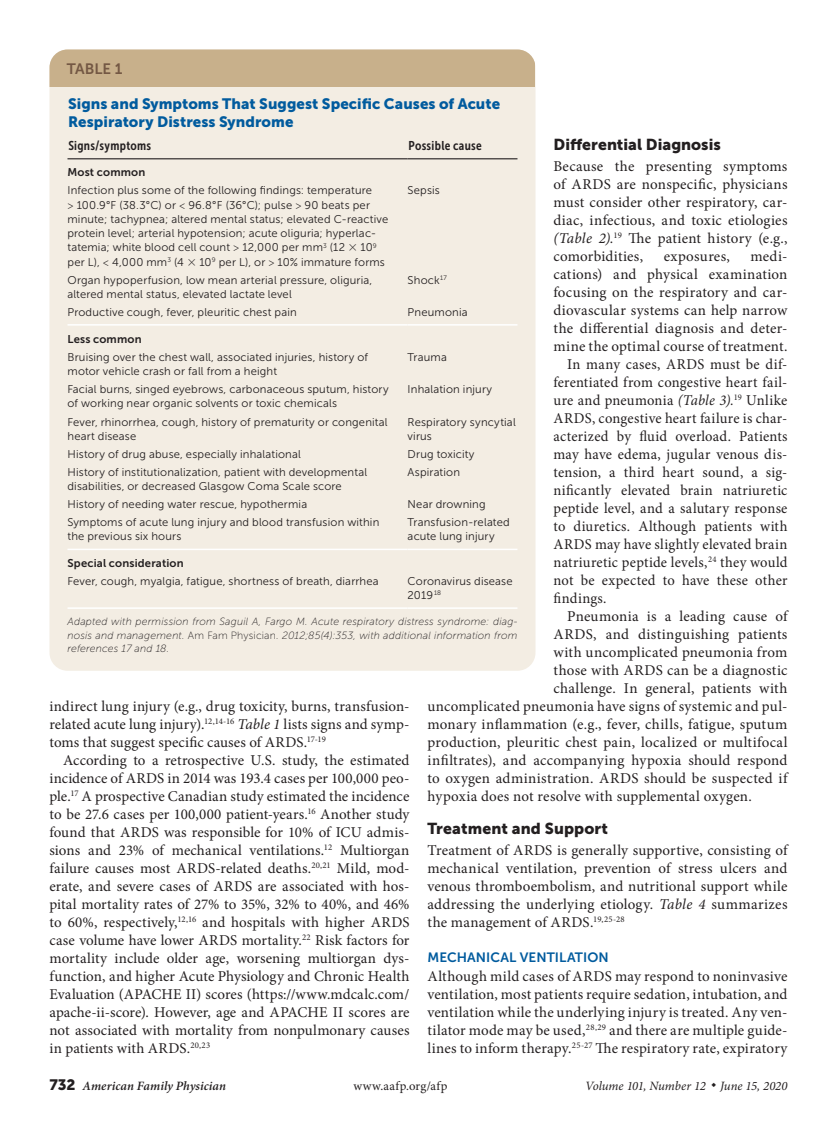
<style>
.page{position:relative;width:837px;height:1134px;background:#fff}
.page>*{position:absolute;margin:0;border:0;box-sizing:border-box;transform-origin:0 0}
.head1{font:15.75px "Museo Sans 900";letter-spacing:.005em;color:#231f20}
.body_text{font:15px/18px "Minion Pro";letter-spacing:.015em;color:#231f20;text-align:justify}
.body_noindent{font:15px/18px "Minion Pro";letter-spacing:.01em;color:#231f20;text-align:justify}
.table_title{font:15px/18px "Museo Sans 900";letter-spacing:.005em;color:#015b9e}
.body_text-2{font:15px "Minion Pro";letter-spacing:.035em;color:#231f20}
.table{font:15px "Museo Sans 700";color:#745844}
.head2{font:13.5px "Museo Sans 700";letter-spacing:.005em;color:#015b9e}
.t1{font:italic 12.75px "Minion Pro";color:#231f20}
.table_head1{font:12.75px "Museo Sans Cond 700";letter-spacing:.02em;color:#231f20}
.t2{font:italic 600 12.75px "Minion Pro";letter-spacing:.005em;color:#231f20}
.t3{font:12.75px "Minion Pro";letter-spacing:.04em;color:#231f20}
.table_data{font:11.25px/14.2px "Museo Sans 300";letter-spacing:.015em;color:#231f20}
.table_data_last_col{font:11.25px/14.2px "Museo Sans 300";letter-spacing:.015em;color:#231f20}
.table_data-2{font:11.25px "Museo Sans 700";letter-spacing:.015em;color:#231f20}
.table_fig_note{font:italic 10.5px/13.5px "Museo Sans 100";letter-spacing:.015em;color:#231f20;text-align:justify}
.s1{font-family:"Minion Pro"}
.s2{font-family:"Universal Std Greekw Math Pi"}
.s3{font-style:normal}
.s4{font-style:italic}
.s5{font-family:"Museo Sans 900";font-weight:400;font-style:normal;font-size:15px}
</style>
<div class="page">
<div style="left:50px;top:50px;width:486px;height:621px;background:#f3ede3;border-radius:18px"></div>
<hr style="left:68px;top:158px;width:340px;height:1px;background:#231f20">
<hr style="left:408px;top:158px;width:109px;height:1px;background:#231f20">
<hr style="left:68px;top:324px;width:340px;height:2px;background:#fff">
<hr style="left:408px;top:324px;width:109px;height:2px;background:#fff">
<hr style="left:68px;top:549px;width:340px;height:1px;background:#fff">
<hr style="left:408px;top:549px;width:109px;height:1px;background:#fff">
<hr style="left:68px;top:607px;width:340px;height:2px;background:#fff">
<hr style="left:408px;top:607px;width:109px;height:2px;background:#fff">
<div style="left:50px;top:50px;width:486px;height:37px;background:#c8b08b"></div>
<p class="table" style="left:67px;top:61px;width:57px">TABLE 1</p>
<p class="table_title" style="left:68px;top:94px;width:434px">Signs and Symptoms That Suggest Specific Causes of Acute<br>Respiratory Distress Syndrome</p>
<p class="table_head1" style="left:68px;top:138px;width:84px">Signs/symptoms</p>
<p class="table_head1" style="left:409px;top:138px;width:75px">Possible cause</p>
<p class="table_data-2" style="left:68px;top:166px;width:79px">Most common</p>
<p class="table_data" style="left:68px;top:183px;width:322px">Infection plus some of the following findings: temperature<br><span class="s1">&gt;</span> 100.9°F (38.3°C) or <span class="s1">&lt;</span> 96.8°F (36°C); pulse <span class="s1">&gt;</span> 90 beats per minute; tachypnea; altered mental status; elevated C-reactive protein level; arterial hypotension; acute oliguria; hyperlac&shy;tatemia; white blood cell count <span class="s1">&gt;</span> 12,000 per mm<sup>3</sup> (12 <span class="s2">×</span> 10<sup>9 </sup>per L), <span class="s1">&lt;</span> 4,000 mm<sup>3</sup> (4 <span class="s2">×</span> 10<sup>9</sup> per L), or <span class="s1">&gt;</span> 10% immature forms</p>
<p class="table_data_last_col" style="left:408px;top:183px;width:34px">Sepsis</p>
<p class="table_data" style="left:68px;top:273px;width:306px">Organ hypoperfusion, low mean arterial pressure, oliguria, altered mental status, elevated lactate level</p>
<p class="table_data_last_col" style="left:408px;top:273px;width:41px">Shock<sup>17</sup></p>
<p class="table_data" style="left:68px;top:305px;width:231px">Productive cough, fever, pleuritic chest pain</p>
<p class="table_data_last_col" style="left:408px;top:305px;width:62px">Pneumonia</p>
<p class="table_data-2" style="left:68px;top:333px;width:76px">Less common</p>
<p class="table_data" style="left:68px;top:350px;width:302px">Bruising over the chest wall, associated injuries, history of motor vehicle crash or fall from a height</p>
<p class="table_data_last_col" style="left:408px;top:350px;width:41px">Trauma</p>
<p class="table_data" style="left:68px;top:382px;width:323px">Facial burns, singed eyebrows, carbonaceous sputum, history of working near organic solvents or toxic chemicals</p>
<p class="table_data_last_col" style="left:408px;top:382px;width:86px">Inhalation injury</p>
<p class="table_data" style="left:68px;top:415px;width:322px">Fever, rhinorrhea, cough, history of prematurity or congenital heart disease</p>
<p class="table_data_last_col" style="left:408px;top:415px;width:110px">Respiratory syncytial virus</p>
<p class="table_data" style="left:68px;top:447px;width:235px">History of drug abuse, especially inhalational</p>
<p class="table_data_last_col" style="left:408px;top:447px;width:68px">Drug toxicity</p>
<p class="table_data" style="left:68px;top:465px;width:301px">History of institutionalization, patient with developmental disabilities, or decreased Glasgow Coma Scale score</p>
<p class="table_data_last_col" style="left:408px;top:465px;width:54px">Aspiration</p>
<p class="table_data" style="left:68px;top:497px;width:241px">History of needing water rescue, hypothermia</p>
<p class="table_data_last_col" style="left:408px;top:497px;width:80px">Near drowning</p>
<p class="table_data" style="left:68px;top:515px;width:313px">Symptoms of acute lung injury and blood transfusion within the previous six hours</p>
<p class="table_data_last_col" style="left:408px;top:515px;width:104px">Transfusion-related acute lung injury</p>
<p class="table_data-2" style="left:68px;top:557px;width:118px">Special consideration</p>
<p class="table_data" style="left:68px;top:574px;width:313px">Fever, cough, myalgia, fatigue, shortness of breath, diarrhea</p>
<p class="table_data_last_col" style="left:408px;top:574px;width:107px">Coronavirus disease<br>2019 <sup>18</sup></p>
<p class="table_fig_note" style="left:68px;top:615px;width:451px">Adapted with permission from Saguil A, Fargo M. Acute respiratory distress syndrome: diag&shy;nosis and management. <span class="s3">Am Fam Physician</span>. 2012;85(4):353, with additional information from references 17 and 18.</p>
<p class="head1" style="left:554px;top:136px;width:169px">Differential Diagnosis</p>
<p class="body_noindent" style="left:554px;top:157px;width:236px">Because the presenting symptoms of ARDS are nonspecific, physicians must consider other respiratory, car&shy;diac, infectious, and toxic etiologies <span class="s4">(Table 2).</span><sup>19</sup> The patient history (e.g., comorbidities,</p>
<p class="body_noindent" style="left:554px;top:247px;width:236px;text-indent:197px">medi&shy;cations) and physical examination focusing on the respiratory and car&shy;diovascular systems can help narrow the differential diagnosis and deter&shy;mine the optimal course of treatment.</p>
<p class="body_text" style="left:554px;top:355px;width:236px;text-indent:14px">In many cases, ARDS must be dif&shy;ferentiated from congestive heart fail&shy;ure and pneumonia <span class="s4">(Table 3).</span><sup>19</sup> Unlike ARDS, congestive heart failure is char&shy;acterized by fluid overload. Patients may have edema, jugular venous dis&shy;tension, a third heart sound, a sig&shy;nificantly elevated brain natriuretic peptide level, and a salutary response to diuretics. Although patients with ARDS may have slightly elevated brain natriuretic peptide levels,<sup>24</sup> they would not be expected to have these other findings.</p>
<p class="body_text" style="left:567px;top:607px;width:222px">Pneumonia is a leading cause of</p>
<p class="body_text" style="left:554px;top:625px;width:236px">ARDS, and distinguishing patients</p>
<p class="body_text" style="left:554px;top:643px;width:235px">with uncomplicated pneumonia from</p>
<p class="body_text-2" style="left:554px;top:660px;width:236px">those with ARDS can be a diagnostic</p>
<p class="body_text" style="left:554px;top:679px;width:236px">challenge. In general, patients with</p>
<p class="body_text" style="left:428px;top:697px;width:362px">uncomplicated pneumonia have signs of systemic and pul-</p>
<p class="body_text" style="left:428px;top:715px;width:361px">monary inflammation (e.g., fever, chills, fatigue, sputum</p>
<p class="body_text" style="left:428px;top:733px;width:362px">production, pleuritic chest pain, localized or multifocal</p>
<p class="body_text" style="left:428px;top:751px;width:362px">infiltrates), and accompanying hypoxia should respond</p>
<p class="body_text" style="left:428px;top:769px;width:362px">to oxygen administration. ARDS should be suspected if</p>
<p class="body_text" style="left:428px;top:787px;width:326px">hypoxia does not resolve with supplemental oxygen.</p>
<p class="head1" style="left:428px;top:820px;width:182px">Treatment and Support</p>
<p class="body_noindent" style="left:428px;top:841px;width:362px">Treatment of ARDS is generally supportive, consisting of mechanical ventilation, prevention of stress ulcers and venous thromboembolism, and nutritional support while addressing the underlying etiology. <span class="s4">Table 4</span> summarizes the management of ARDS.<sup>19,25-28</sup></p>
<p class="head2" style="left:428px;top:949px;width:183px">MECHANICAL VENTILATION</p>
<p class="body_noindent" style="left:428px;top:967px;width:362px">Although mild cases of ARDS may respond to noninvasive ventilation, most patients require sedation, intubation, and ventilation while the underlying injury is treated. Any ven&shy;tilator mode may be used,<sup>28,29</sup> and there are multiple guide&shy;lines to inform therapy.<sup>25-27</sup> The respiratory rate, expiratory</p>
<p class="body_noindent" style="left:664px;top:247px;width:68px">exposures,</p>
<p class="body_noindent" style="left:50px;top:697px;width:362px">indirect lung injury (e.g., drug toxicity, burns, transfusion&shy;related acute lung injury).<sup>12,14-16</sup> <span class="s4">Table 1</span> lists signs and symp&shy;toms that suggest specific causes of ARDS.<sup>17-19</sup></p>
<p class="body_text" style="left:50px;top:751px;width:362px;text-indent:14px">According to a retrospective U.S. study, the estimated incidence of ARDS in 2014 was 193.4 cases per 100,000 peo&shy;ple.<sup>17</sup> A prospective Canadian study estimated the incidence to be 27.6 cases per 100,000 patient-years.<sup>16</sup> Another study found that ARDS was responsible for 10% of ICU admis&shy;sions and 23% of mechanical ventilations.<sup>12</sup> Multiorgan failure causes most ARDS-related deaths.<sup>20,21</sup> Mild, mod&shy;erate, and severe cases of ARDS are associated with hos&shy;pital mortality rates of 27% to 35%, 32% to 40%, and 46% to 60%, respectively,<sup>12,16</sup> and hospitals with higher ARDS case volume have lower ARDS mortality.<sup>22</sup> Risk factors for mortality include older age, worsening multiorgan dys&shy;function, and higher Acute Physiology and Chronic Health Evaluation (APACHE II) scores (https://www.mdcalc.com/ apache-ii-score). However, age and APACHE II scores are not associated with mortality from nonpulmonary causes in patients with ARDS.<sup>20,23</sup></p>
<p class="t2" style="left:50px;top:1077px;width:178px"><span class="s5">732</span> American Family Physician</p>
<p class="t3" style="left:353px;top:1078px;width:96px">www.aafp.org/afp</p>
<p class="t1" style="left:585px;top:1078px;width:204px">Volume 101, Number 12 ◆ June 15, 2020</p>
</div>
